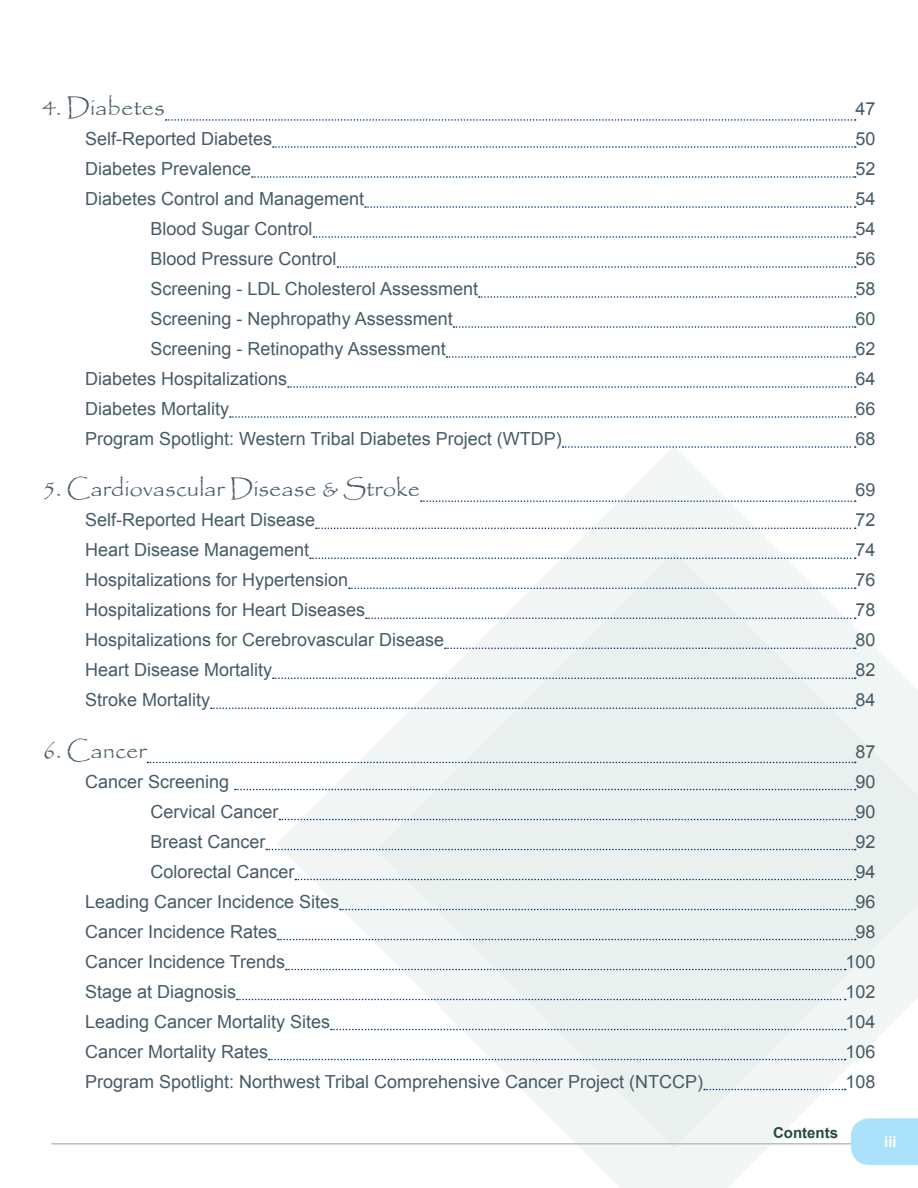
<style>
.page{position:relative;width:918px;height:1188px;background:#fff}
.page>*{position:absolute;margin:0;border:0;box-sizing:border-box;transform-origin:0 0}
.t1{font:24px "Papyrus";color:#465b65}
.t2{font:18px "Arial";color:#465b65}
.t3{font:700 15px "Arial";color:#214e3a}
.t4{font:700 15px "Arial";color:#fff}
</style>
<div class="page">
<hr style="left:51px;top:1143px;width:813px;height:2px;background:#bcbec0">
<svg style="left:277px;top:446px;width:580px;height:742px"></svg>
<svg style="left:376px;top:552px;width:542px;height:596px;fill:#eaf0ed"></svg>
<svg style="left:850px;top:1118px;width:68px;height:48px"></svg>
<svg style="left:166px;top:119px;width:690px;height:2px"></svg>
<svg style="left:273px;top:146px;width:583px;height:2px"></svg>
<svg style="left:252px;top:176px;width:604px;height:2px"></svg>
<svg style="left:365px;top:206px;width:491px;height:2px"></svg>
<svg style="left:313px;top:236px;width:543px;height:2px"></svg>
<svg style="left:337px;top:266px;width:519px;height:2px"></svg>
<svg style="left:479px;top:296px;width:377px;height:2px"></svg>
<svg style="left:453px;top:326px;width:403px;height:2px"></svg>
<svg style="left:446px;top:356px;width:410px;height:2px"></svg>
<svg style="left:288px;top:386px;width:568px;height:2px"></svg>
<svg style="left:230px;top:416px;width:626px;height:2px"></svg>
<svg style="left:563px;top:446px;width:293px;height:2px"></svg>
<svg style="left:421px;top:500px;width:435px;height:2px"></svg>
<svg style="left:316px;top:528px;width:540px;height:1px"></svg>
<svg style="left:310px;top:558px;width:546px;height:1px"></svg>
<svg style="left:349px;top:588px;width:507px;height:1px"></svg>
<svg style="left:366px;top:618px;width:490px;height:1px"></svg>
<svg style="left:445px;top:648px;width:411px;height:1px"></svg>
<svg style="left:273px;top:678px;width:583px;height:1px"></svg>
<svg style="left:211px;top:708px;width:645px;height:1px"></svg>
<svg style="left:148px;top:762px;width:708px;height:1px"></svg>
<svg style="left:235px;top:789px;width:621px;height:1px"></svg>
<svg style="left:279px;top:819px;width:577px;height:1px"></svg>
<svg style="left:266px;top:849px;width:590px;height:1px"></svg>
<svg style="left:295px;top:879px;width:561px;height:1px"></svg>
<svg style="left:340px;top:909px;width:516px;height:1px"></svg>
<svg style="left:278px;top:939px;width:578px;height:1px"></svg>
<svg style="left:286px;top:969px;width:560px;height:1px"></svg>
<svg style="left:237px;top:999px;width:609px;height:1px"></svg>
<svg style="left:331px;top:1029px;width:515px;height:1px"></svg>
<svg style="left:269px;top:1059px;width:577px;height:1px"></svg>
<svg style="left:704px;top:1089px;width:142px;height:1px"></svg>
<h1 class="t1" style="left:43px;top:93px;width:124px">4. Diabetes</h1>
<p class="t2" style="left:855px;top:97px;width:22px">47</p>
<p class="t2" style="left:85px;top:127px;width:189px">Self-Reported Diabetes</p>
<p class="t2" style="left:855px;top:127px;width:22px">50</p>
<p class="t2" style="left:85px;top:157px;width:168px">Diabetes Prevalence</p>
<p class="t2" style="left:855px;top:157px;width:22px">52</p>
<p class="t2" style="left:85px;top:187px;width:281px">Diabetes Control and Management</p>
<p class="t2" style="left:855px;top:187px;width:22px">54</p>
<p class="t2" style="left:151px;top:217px;width:164px">Blood Sugar Control</p>
<p class="t2" style="left:855px;top:217px;width:22px">54</p>
<p class="t2" style="left:151px;top:247px;width:188px">Blood Pressure Control</p>
<p class="t2" style="left:855px;top:247px;width:22px">56</p>
<p class="t2" style="left:151px;top:277px;width:329px">Screening - LDL Cholesterol Assessment</p>
<p class="t2" style="left:855px;top:277px;width:22px">58</p>
<p class="t2" style="left:151px;top:307px;width:304px">Screening - Nephropathy Assessment</p>
<p class="t2" style="left:855px;top:307px;width:22px">60</p>
<p class="t2" style="left:151px;top:337px;width:297px">Screening - Retinopathy Assessment</p>
<p class="t2" style="left:855px;top:337px;width:22px">62</p>
<p class="t2" style="left:85px;top:367px;width:204px">Diabetes Hospitalizations</p>
<p class="t2" style="left:855px;top:367px;width:22px">64</p>
<p class="t2" style="left:85px;top:397px;width:146px">Diabetes Mortality</p>
<p class="t2" style="left:855px;top:397px;width:22px">66</p>
<p class="t2" style="left:85px;top:427px;width:478px">Program Spotlight: Western Tribal Diabetes Project (WTDP)</p>
<p class="t2" style="left:855px;top:427px;width:22px">68</p>
<h1 class="t1" style="left:43px;top:474px;width:379px">5. Cardiovascular Disease &amp; Stroke</h1>
<p class="t2" style="left:855px;top:478px;width:22px">69</p>
<p class="t2" style="left:85px;top:508px;width:232px">Self-Reported Heart Disease</p>
<p class="t2" style="left:855px;top:508px;width:22px">72</p>
<p class="t2" style="left:85px;top:538px;width:226px">Heart Disease Management</p>
<p class="t2" style="left:855px;top:538px;width:22px">74</p>
<p class="t2" style="left:85px;top:568px;width:265px">Hospitalizations for Hypertension</p>
<p class="t2" style="left:855px;top:568px;width:22px">76</p>
<p class="t2" style="left:85px;top:598px;width:282px">Hospitalizations for Heart Diseases</p>
<p class="t2" style="left:855px;top:598px;width:22px">78</p>
<p class="t2" style="left:85px;top:628px;width:361px">Hospitalizations for Cerebrovascular Disease</p>
<p class="t2" style="left:855px;top:628px;width:22px">80</p>
<p class="t2" style="left:85px;top:658px;width:189px">Heart Disease Mortality</p>
<p class="t2" style="left:855px;top:658px;width:22px">82</p>
<p class="t2" style="left:85px;top:688px;width:127px">Stroke Mortality</p>
<p class="t2" style="left:855px;top:688px;width:22px">84</p>
<h1 class="t1" style="left:43px;top:735px;width:106px">6. Cancer</h1>
<p class="t2" style="left:855px;top:740px;width:22px">87</p>
<p class="t2" style="left:85px;top:770px;width:146px">Cancer Screening</p>
<p class="t2" style="left:855px;top:770px;width:22px">90</p>
<p class="t2" style="left:151px;top:800px;width:130px">Cervical Cancer</p>
<p class="t2" style="left:855px;top:800px;width:22px">90</p>
<p class="t2" style="left:151px;top:830px;width:117px">Breast Cancer</p>
<p class="t2" style="left:855px;top:830px;width:22px">92</p>
<p class="t2" style="left:151px;top:860px;width:146px">Colorectal Cancer</p>
<p class="t2" style="left:855px;top:860px;width:22px">94</p>
<p class="t2" style="left:85px;top:890px;width:256px">Leading Cancer Incidence Sites</p>
<p class="t2" style="left:855px;top:890px;width:22px">96</p>
<p class="t2" style="left:85px;top:920px;width:194px">Cancer Incidence Rates</p>
<p class="t2" style="left:855px;top:920px;width:22px">98</p>
<p class="t2" style="left:85px;top:950px;width:202px">Cancer Incidence Trends</p>
<p class="t2" style="left:845px;top:950px;width:32px">100</p>
<p class="t2" style="left:85px;top:980px;width:153px">Stage at Diagnosis</p>
<p class="t2" style="left:845px;top:980px;width:32px">102</p>
<p class="t2" style="left:85px;top:1010px;width:247px">Leading Cancer Mortality Sites</p>
<p class="t2" style="left:845px;top:1010px;width:32px">104</p>
<p class="t2" style="left:85px;top:1040px;width:185px">Cancer Mortality Rates</p>
<p class="t2" style="left:845px;top:1040px;width:32px">106</p>
<p class="t2" style="left:85px;top:1070px;width:620px">Program Spotlight: Northwest Tribal Comprehensive Cancer Project (NTCCP)</p>
<p class="t2" style="left:845px;top:1070px;width:32px">108</p>
<p class="t3" style="left:773px;top:1122px;width:66px">Contents</p>
<p class="t4" style="left:884px;top:1132px;width:14px">iii</p>
</div>
